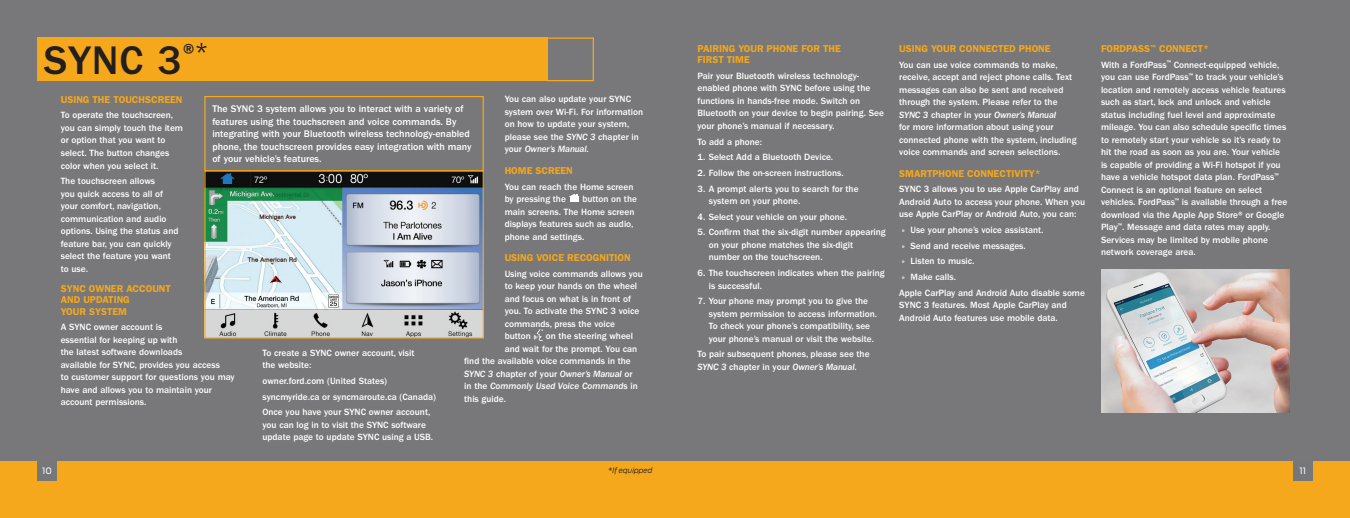
<style>
.page{position:relative;width:1350px;height:518px;background:#fff}
.page>*{position:absolute;margin:0;border:0;box-sizing:border-box;transform-origin:0 0}
.Headers{font:500 41.25px "ITC Franklin Gothic Std";color:#231f20}
.Body{font:500 10px/12.5px "ITC Franklin Gothic Std";color:#fff}
.Headline{font:600 10px/11.2px "ITC Franklin Gothic Std";color:#f5a81c}
.Body-2{font:500 9.38px/12.5px "ITC Franklin Gothic Std";color:#fff}
.Headline-2{font:500 9.38px/12.5px "ITC Franklin Gothic Std";color:#fff}
.Body_Numbers{font:500 9.38px/12.5px "ITC Franklin Gothic Std";color:#fff}
.Body_Bullets{font:500 9.38px "ITC Franklin Gothic Std";color:#fff}
.Body-3{font:9.38px "ITC Franklin Gothic Std Med It";color:#fff}
.t1{font:8.75px "Ford Antenna";color:#fff}
.t2{font:italic 300 7.5px "Ford Antenna";color:#231f20}
.s1{font-family:"ITC Franklin Gothic Std Med It";font-weight:400}
.s2{font-family:"ITC Franklin Gothic Std";font-weight:500}
</style>
<div class="page">
<div style="left:0;top:0;width:675px;height:518px;background:#787779"></div>
<div style="left:0;top:461px;width:675px;height:57px;background:#f5a81c"></div>
<div style="left:675px;top:0;width:675px;height:518px;background:#787779"></div>
<div style="left:675px;top:461px;width:675px;height:57px;background:#f5a81c"></div>
<div style="left:38px;top:461px;width:19px;height:19px;background:#76777b"></div>
<div style="left:1293px;top:461px;width:19px;height:19px;background:#76777b"></div>
<div style="left:38px;top:38px;width:510px;height:43px;background:#f5a81c"></div>
<div style="left:570px;top:196px;width:9px;height:6px;background:#fff"></div>
<svg style="left:569px;top:194px;width:11px;height:3px"></svg>
<svg style="left:534px;top:329px;width:9px;height:12px"></svg>
<img style="left:206px;top:172px;width:276px;height:164px">
<img style="left:1101px;top:269px;width:188px;height:144px">
<div style="left:204px;top:96px;width:280px;height:75px;border:1px solid #f5a81c"></div>
<div style="left:547px;top:38px;width:47px;height:43px;border:1px solid #f5a81c"></div>
<p class="Headers" style="left:44px;top:37px;width:166px">SYNC 3<sup>®*</sup></p>
<p class="Headline" style="left:698px;top:43px;width:145px">PAIRING YOUR PHONE FOR THE<br>FIRST TIME</p>
<p class="Body-2" style="left:698px;top:70px;width:188px">Pair your Bluetooth wireless technology&shy;enabled phone with SYNC before using the functions in hands-free mode. Switch on Bluetooth on your device to begin pairing. See your phone’s manual if necessary.</p>
<p class="Body-2" style="left:698px;top:135px;width:66px">To add a phone:</p>
<p class="Body_Numbers" style="left:698px;top:151px;width:137px">1. Select Add a Bluetooth Device.</p>
<p class="Body_Numbers" style="left:698px;top:166px;width:148px">2. Follow the on-screen instructions.</p>
<p class="Body_Numbers" style="left:709px;top:182px;width:151px;text-indent:-11px">3. A prompt alerts you to search for the system on your phone.</p>
<p class="Body_Numbers" style="left:698px;top:210px;width:151px">4. Select your vehicle on your phone.</p>
<p class="Body_Numbers" style="left:709px;top:226px;width:179px;text-indent:-11px">5. Confirm that the six-digit number appearing on your phone matches the six-digit number on the touchscreen.</p>
<p class="Body_Numbers" style="left:709px;top:267px;width:177px;text-indent:-11px">6. The touchscreen indicates when the pairing is successful.</p>
<p class="Body_Numbers" style="left:709px;top:295px;width:170px;text-indent:-11px">7. Your phone may prompt you to give the system permission to access information.<br>To check your phone’s compatibility, see your phone’s manual or visit the website.</p>
<p class="Body-2" style="left:698px;top:348px;width:174px">To pair subsequent phones, please see the<br><span class="s1">SYNC 3</span> chapter in your <span class="s1">Owner’s Manual</span>.</p>
<p class="Headline" style="left:61px;top:94px;width:123px">USING THE TOUCHSCREEN</p>
<p class="Body-2" style="left:61px;top:109px;width:124px">To operate the touchscreen, you can simply touch the item or option that you want to select. The button changes color when you select it.</p>
<p class="Body-2" style="left:61px;top:175px;width:119px">The touchscreen allows<br>you quick access to all of your comfort, navigation, communication and audio options. Using the status and feature bar, you can quickly select the feature you want to use.</p>
<p class="Headline" style="left:61px;top:283px;width:112px">SYNC OWNER ACCOUNT<br>AND UPDATING<br>YOUR SYSTEM</p>
<p class="Body-2" style="left:61px;top:321px;width:176px">A SYNC owner account is<br>essential for keeping up with<br>the latest software downloads<br>available for SYNC, provides you access<br>to customer support for questions you may have and allows you to maintain your account permissions.</p>
<p class="Body-2" style="left:505px;top:93px;width:140px">You can also update your SYNC system over Wi-Fi. For information on how to update your system, please see the <span class="s1">SYNC 3</span> chapter in your <span class="s1">Owner’s Manual</span>.</p>
<p class="Headline" style="left:505px;top:165px;width:70px">HOME SCREEN</p>
<p class="Body-2" style="left:505px;top:180px;width:130px">You can reach the Home screen by pressing the</p>
<p class="Body" style="left:212px;top:103px;width:261px">The SYNC 3 system allows you to interact with a variety of features using the touchscreen and voice commands. By integrating with your Bluetooth wireless technology-enabled phone, the touchscreen provides easy integration with many of your vehicle’s features.</p>
<p class="Body-2" style="left:505px;top:193px;width:134px;text-indent:78px">button on the main screens. The Home screen displays features such as audio, phone and settings.</p>
<p class="Headline" style="left:505px;top:252px;width:127px">USING VOICE RECOGNITION</p>
<p class="Body-2" style="left:505px;top:267px;width:140px">Using voice commands allows you to keep your hands on the wheel and focus on what is in front of you. To activate the SYNC 3 voice commands, press the voice button</p>
<p class="Body-2" style="left:546px;top:330px;width:89px">on the steering wheel</p>
<p class="Body-2" style="left:505px;top:342px;width:134px">and wait for the prompt. You can</p>
<p class="Body-2" style="left:464px;top:355px;width:168px">find the available voice commands in the</p>
<p class="Body-3" style="left:464px;top:368px;width:170px">SYNC 3 <span class="s2">chapter of your</span> Owner’s Manual <span class="s2">or</span></p>
<p class="Body-3" style="left:464px;top:381px;width:175px"><span class="s2">in the</span> Commonly Used Voice Command<span class="s2">s in</span></p>
<p class="Body-2" style="left:464px;top:392px;width:43px">this guide.</p>
<p class="Body-2" style="left:262px;top:346px;width:154px">To create a SYNC owner account, visit the website:</p>
<p class="Body-2" style="left:262px;top:374px;width:126px">owner.ford.com (United States)</p>
<p class="Body-2" style="left:262px;top:390px;width:175px">syncmyride.ca or syncmaroute.ca (Canada)</p>
<p class="Body-2" style="left:262px;top:406px;width:172px">Once you have your SYNC owner account, you can log in to visit the SYNC software update page to update SYNC using a USB.</p>
<p class="Headline" style="left:899px;top:43px;width:153px">USING YOUR CONNECTED PHONE</p>
<p class="Body-2" style="left:899px;top:58px;width:179px">You can use voice commands to make, receive, accept and reject phone calls. Text messages can also be sent and received through the system. Please refer to the <span class="s1">SYNC 3</span> chapter in your <span class="s1">Owner’s Manual<br></span>for more information about using your connected phone with the system, including voice commands and screen selections.</p>
<p class="Headline" style="left:899px;top:167px;width:143px">SMARTPHONE CONNECTIVITY*</p>
<p class="Body-2" style="left:899px;top:183px;width:188px">SYNC 3 allows you to use Apple CarPlay and<br>Android Auto to access your phone. When you use Apple CarPlay or Android Auto, you can:</p>
<p class="Body_Bullets" style="left:902px;top:224px;width:143px">» Use your phone’s voice assistant.</p>
<p class="Body_Bullets" style="left:902px;top:240px;width:126px">» Send and receive messages.</p>
<p class="Body_Bullets" style="left:902px;top:256px;width:74px">» Listen to music.</p>
<p class="Body_Bullets" style="left:902px;top:271px;width:56px">» Make calls.</p>
<p class="Body-2" style="left:899px;top:286px;width:187px">Apple CarPlay and Android Auto disable some<br>SYNC 3 features. Most Apple CarPlay and<br>Android Auto features use mobile data.</p>
<p class="Headline" style="left:1101px;top:43px;width:110px">FORDPASS<sup>™</sup> CONNECT*</p>
<p class="Headline-2" style="left:1101px;top:58px;width:188px">With a FordPass<sup>™</sup> Connect-equipped vehicle, you can use FordPass<sup>™</sup> to track your vehicle’s location and remotely access vehicle features such as start, lock and unlock and vehicle status including fuel level and approximate mileage. You can also schedule specific times to remotely start your vehicle so it’s ready to hit the road as soon as you are. Your vehicle is capable of providing a Wi-Fi hotspot if you have a vehicle hotspot data plan. FordPass<sup>™ </sup>Connect is an optional feature on select vehicles. FordPass<sup>™</sup> is available through a free download via the Apple App Store® or Google Play<sup>™</sup>. Message and data rates may apply.<br>Services may be limited by mobile phone network coverage area.</p>
<p class="t1" style="left:42px;top:463px;width:11px">10</p>
<p class="t2" style="left:608px;top:463px;width:46px">*If equipped</p>
<p class="t1" style="left:1300px;top:463px;width:8px">11</p>
</div>
